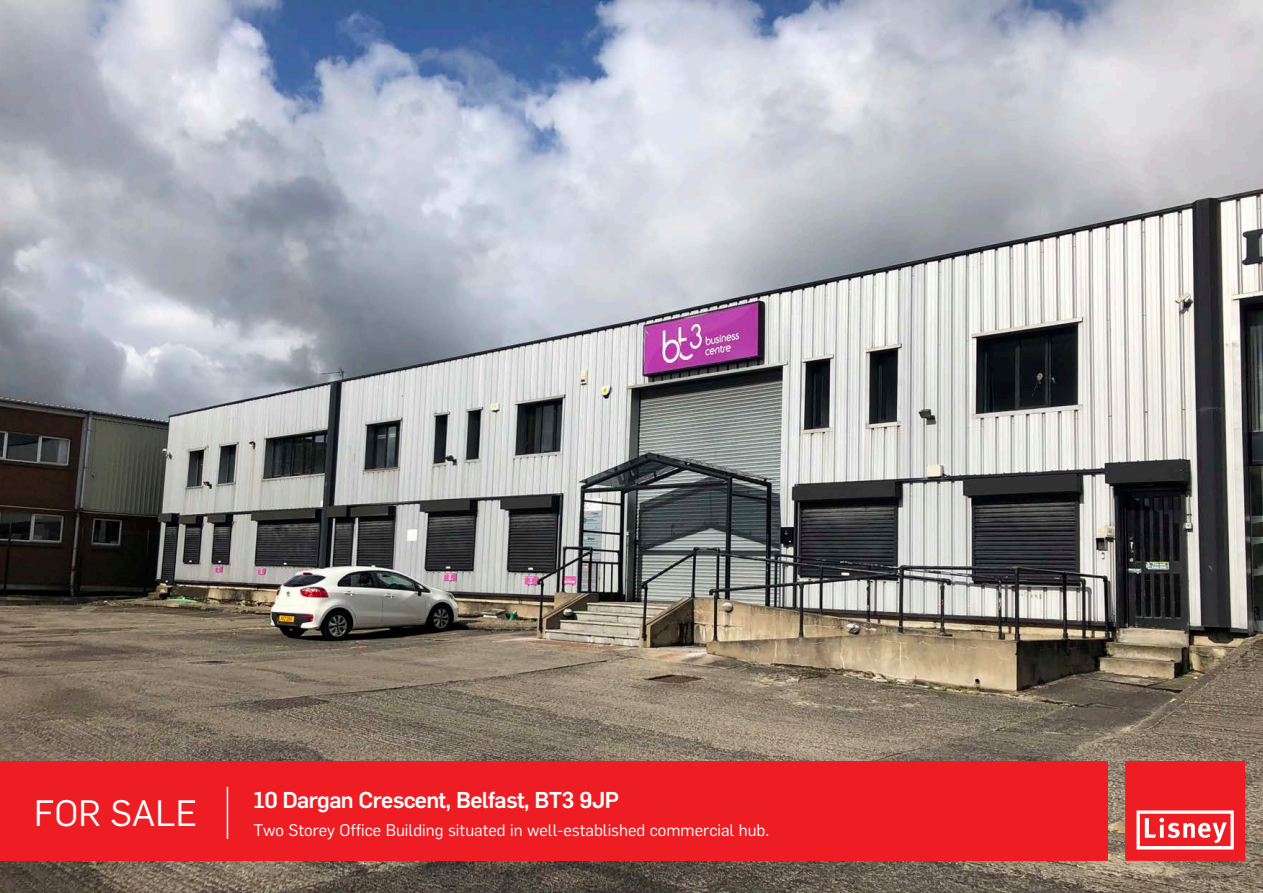
<style>
.page{position:relative;width:1263px;height:893px;background:#fff}
.page>*{position:absolute;margin:0;border:0;box-sizing:border-box;transform-origin:0 0}
.t1{font:36px "Flama";color:#fff}
._01_Address_Text{font:500 22.5px "Flama";letter-spacing:-.03em;color:#fff}
._01_Address_Text-2{font:16.5px "Flama";color:#fff}
</style>
<div class="page">
<img style="left:0;top:0;width:1263px;height:893px">
<div style="left:0;top:761px;width:1107px;height:100px;background:#ee1d23"></div>
<hr style="left:227px;top:787px;width:1px;height:52px;background:#fff">
<svg style="left:1125px;top:761px;width:120px;height:100px;background:#ef393e"></svg>
<p class="t1" style="left:34px;top:788px;width:164px">FOR SALE</p>
<p class="_01_Address_Text" style="left:253px;top:784px;width:367px">10 Dargan Crescent, Belfast, BT3 9JP</p>
<p class="_01_Address_Text-2" style="left:253px;top:818px;width:517px">Two Storey Office Building situated in well-established commercial hub.</p>
</div>
